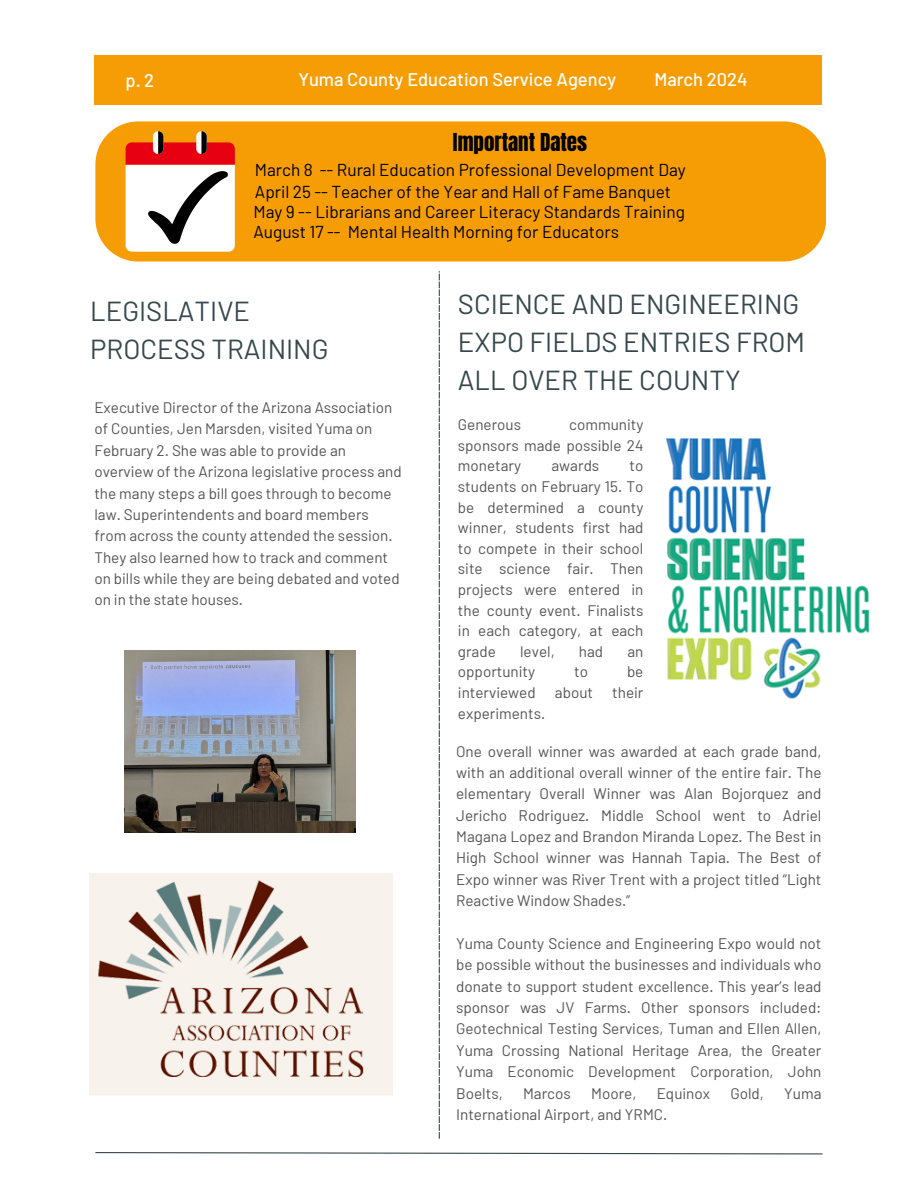
<style>
.page{position:relative;width:918px;height:1188px;background:#fff}
.page>*{position:absolute;margin:0;border:0;box-sizing:border-box;transform-origin:0 0}
.t1{font:27.45px/37.8px "Barlow";color:#36484d}
.t2{font:21px "Anton";color:#000}
.t3{font:500 18.3px "Barlow";color:#fff}
.t4{font:17.25px "Barlow";color:#000}
.t5{font:15.3px/21.3px "Barlow";color:#545454;text-align:justify}
</style>
<div class="page">
<div style="left:94px;top:55px;width:727px;height:50px;background:#f69d06"></div>
<svg style="left:439px;top:271px;width:1px;height:868px"></svg>
<svg style="left:95px;top:1152px;width:728px;height:3px"></svg>
<div style="left:95px;top:121px;width:731px;height:141px;background:#f69d06"></div>
<svg style="left:126px;top:131px;width:109px;height:121px"></svg>
<img style="left:124px;top:650px;width:232px;height:182px">
<img style="left:666px;top:438px;width:204px;height:261px">
<img style="left:90px;top:873px;width:302px;height:222px">
<img style="left:149px;top:171px;width:79px;height:72px">
<p class="t3" style="left:126px;top:69px;width:30px">p.2</p>
<p class="t3" style="left:298px;top:67px;width:319px">Yuma County Education Service Agency</p>
<p class="t3" style="left:654px;top:68px;width:95px">March 2024</p>
<h2 class="t2" style="left:453px;top:127px;width:136px">Important Dates</h2>
<p class="t4" style="left:255px;top:159px;width:432px">March 8 -- Rural Education Professional Development Day</p>
<p class="t4" style="left:255px;top:180px;width:418px">April 25 -- Teacher of the Year and Hall of Fame Banquet</p>
<p class="t4" style="left:253px;top:201px;width:433px">May 9 -- Librarians and Career Literacy Standards Training</p>
<p class="t4" style="left:253px;top:221px;width:367px">August 17 -- Mental Health Morning for Educators</p>
<h1 class="t1" style="left:90px;top:291px;width:240px;line-height:38.2px">LEGISLATIVE<br>PROCESS TRAINING</h1>
<p class="t5" style="left:94px;top:396px;width:309px;text-align:left">Executive Director of the Arizona Association of Counties, Jen Marsden, visited Yuma on February 2. She was able to provide an overview of the Arizona legislative process and the many steps a bill goes through to become law. Superintendents and board members from across the county attended the session.<br>They also learned how to track and comment on bills while they are being debated and voted on in the state houses.</p>
<h1 class="t1" style="left:458px;top:285px;width:349px">SCIENCE AND ENGINEERING<br>EXPO FIELDS ENTRIES FROM<br>ALL OVER THE COUNTY</h1>
<p class="t5" style="left:458px;top:413px;width:65px">Generous</p>
<p class="t5" style="left:458px;top:414px;width:187px;line-height:20.5px;text-indent:111px">community sponsors made possible 24 monetary</p>
<p class="t5" style="left:552px;top:455px;width:49px">awards</p>
<p class="t5" style="left:458px;top:455px;width:187px;line-height:20.5px;text-indent:172px">to students on February 15. To be determined a county winner, students first had to compete in their school site science fair. Then projects were entered in the county event. Finalists in each category, at each grade</p>
<p class="t5" style="left:520px;top:640px;width:36px">level,</p>
<p class="t5" style="left:579px;top:640px;width:26px">had</p>
<p class="t5" style="left:627px;top:640px;width:18px">an</p>
<p class="t5" style="left:458px;top:661px;width:79px">opportunity</p>
<p class="t5" style="left:574px;top:661px;width:15px">to</p>
<p class="t5" style="left:627px;top:661px;width:18px">be</p>
<p class="t5" style="left:458px;top:681px;width:79px">interviewed</p>
<p class="t5" style="left:555px;top:681px;width:40px">about</p>
<p class="t5" style="left:612px;top:681px;width:33px">their</p>
<p class="t5" style="left:458px;top:702px;width:89px">experiments.</p>
<p class="t5" style="left:456px;top:740px;width:367px">One overall winner was awarded at each grade band, with an additional overall winner of the entire fair. The elementary Overall Winner was Alan Bojorquez and Jericho Rodriguez. Middle School went to Adriel Magana Lopez and Brandon Miranda Lopez. The Best in High School winner was Hannah Tapia. The Best of Expo winner was River Trent with a project titled “Light Reactive Window Shades.”</p>
<p class="t5" style="left:456px;top:932px;width:367px">Yuma County Science and Engineering Expo would not be possible without the businesses and individuals who donate to support student excellence. This year’s lead sponsor was JV Farms. Other sponsors included:<br>Geotechnical Testing Services, Tuman and Ellen Allen, Yuma Crossing National Heritage Area, the Greater Yuma Economic Development Corporation, John Boelts,</p>
<p class="t5" style="left:523px;top:1082px;width:49px">Marcos</p>
<p class="t5" style="left:591px;top:1082px;width:47px">Moore,</p>
<p class="t5" style="left:657px;top:1082px;width:55px">Equinox</p>
<p class="t5" style="left:730px;top:1082px;width:35px">Gold,</p>
<p class="t5" style="left:784px;top:1082px;width:39px">Yuma</p>
<p class="t5" style="left:456px;top:1103px;width:213px">International Airport, and YRMC.</p>
</div>
